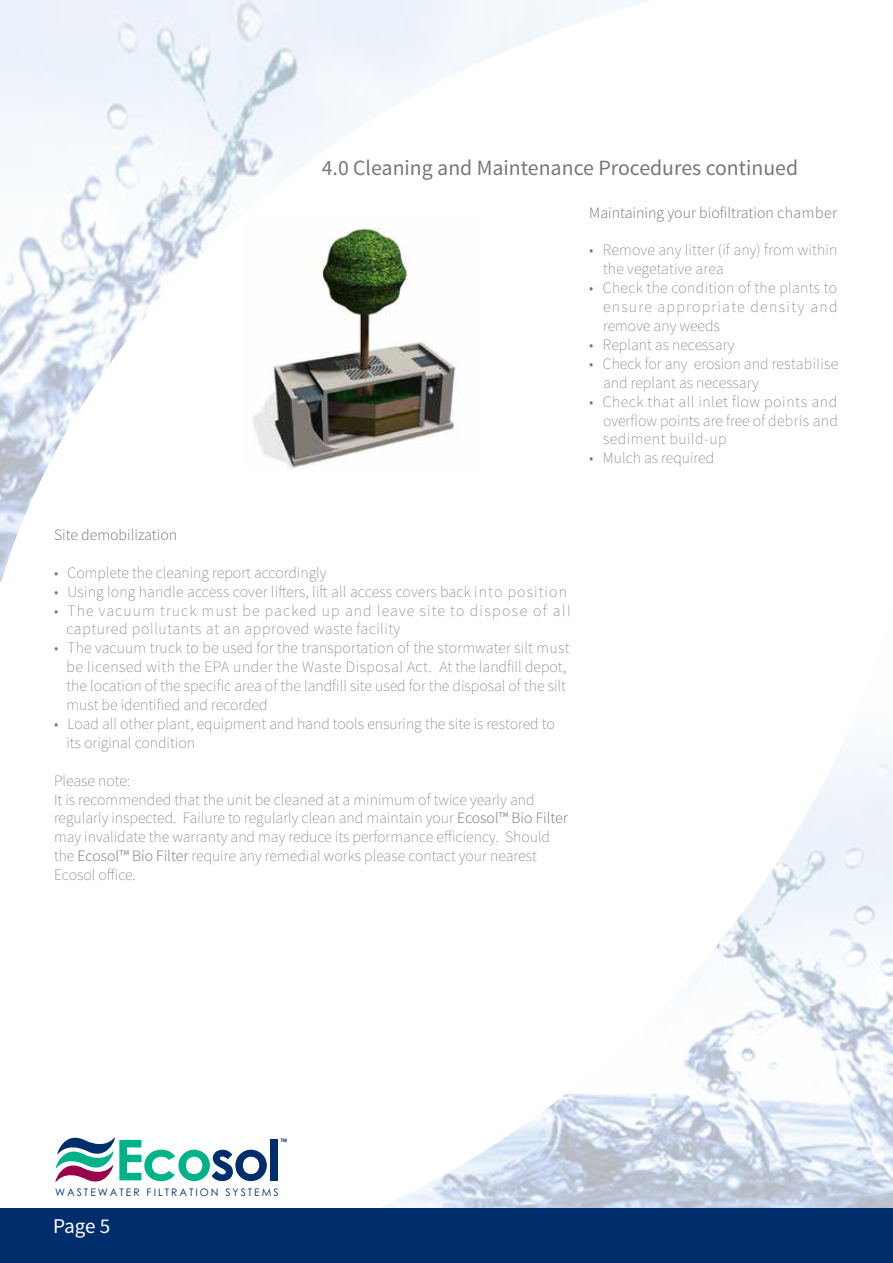
<style>
.page{position:relative;width:893px;height:1263px;background:#fff}
.page>*{position:absolute;margin:0;border:0;box-sizing:border-box;transform-origin:0 0}
.t1{font:700 56.4px "Century Gothic";letter-spacing:-.035em;color:#00b288}
.t2{font:21.75px "Source Sans Pro";color:#77777a}
.t3{font:21px "Source Sans Pro";color:#fff}
.t4{font:200 15.75px/18.9px "Source Sans Pro";color:#77777a}
.t5{font:200 15.75px/18.9px "Source Sans Pro";letter-spacing:.055em;color:#77777a}
.t6{font:300 15.75px "Source Sans Pro";color:#77777a}
.t7{font:10.35px "Century Gothic";letter-spacing:.19em;color:#002e6d}
.t8{font:700 4.95px "Century Gothic";color:#002e6d}
.s1{font-weight:300}
.s2{color:#002e6d}
</style>
<div class="page">
<img style="left:248px;top:758px;width:645px;height:451px">
<div style="left:0;top:1209px;width:893px;height:54px;background:#002e6d"></div>
<img style="left:0;top:0;width:651px;height:582px">
<svg style="left:55px;top:1137px;width:60px;height:45px"></svg>
<h2 class="t2" style="left:322px;top:154px;width:478px">4.0 Cleaning and Maintenance Procedures continued</h2>
<p class="t6" style="left:589px;top:203px;width:249px">Maintaining your biofiltration chamber</p>
<p class="t4" style="left:603px;top:241px;width:236px;text-indent:-14px">• Remove any litter (if any) from within the vegetative area</p>
<p class="t4" style="left:603px;top:279px;width:236px;text-align:justify;text-indent:-14px">• Check the condition of the plants to ensure appropriate density and remove any weeds</p>
<p class="t4" style="left:589px;top:335px;width:147px">• Replant as necessary</p>
<p class="t4" style="left:603px;top:354px;width:237px;text-indent:-14px">• Check for any erosion and restabilise and replant as necessary</p>
<p class="t4" style="left:603px;top:392px;width:236px;text-align:justify;text-indent:-14px">• Check that all inlet flow points and overflow points are free of debris and sediment build-up</p>
<p class="t4" style="left:589px;top:449px;width:126px">• Mulch as required</p>
<p class="t6" style="left:54px;top:525px;width:125px">Site demobilization</p>
<p class="t4" style="left:54px;top:563px;width:274px">• Complete the cleaning report accordingly</p>
<p class="t4" style="left:54px;top:582px;width:514px">• Using long handle access cover lifters, lift all access covers back into position</p>
<p class="t5" style="left:66px;top:601px;width:506px;text-indent:-12px">• The vacuum truck must be packed up and leave site to dispose of all captured pollutants at an approved waste facility</p>
<p class="t4" style="left:66px;top:639px;width:504px;text-indent:-12px">• The vacuum truck to be used for the transportation of the stormwater silt must be licensed with the EPA under the Waste Disposal Act. At the landfill depot, the location of the specific area of the landfill site used for the disposal of the silt must be identified and recorded</p>
<p class="t4" style="left:66px;top:714px;width:490px;text-indent:-12px">• Load all other plant, equipment and hand tools ensuring the site is restored to its original condition</p>
<p class="t4" style="left:54px;top:771px;width:515px">Please note:<br>It is recommended that the unit be cleaned at a minimum of twice yearly and regularly inspected. Failure to regularly clean and maintain your <span class="s1">Ecosol™ Bio Filter </span>may invalidate the warranty and may reduce its performance efficiency. Should the <span class="s1">Ecosol™ Bio Filter</span> require any remedial works please contact your nearest Ecosol office.</p>
<p class="t8" style="left:281px;top:1138px;width:8px">TM</p>
<h1 class="t1" style="left:115px;top:1128px;width:168px">Eco<span class="s2">sol</span></h1>
<p class="t7" style="left:55px;top:1186px;width:225px">WASTEWATER FILTRATION SYSTEMS</p>
<h3 class="t3" style="left:53px;top:1213px;width:59px">Page 5</h3>
</div>
